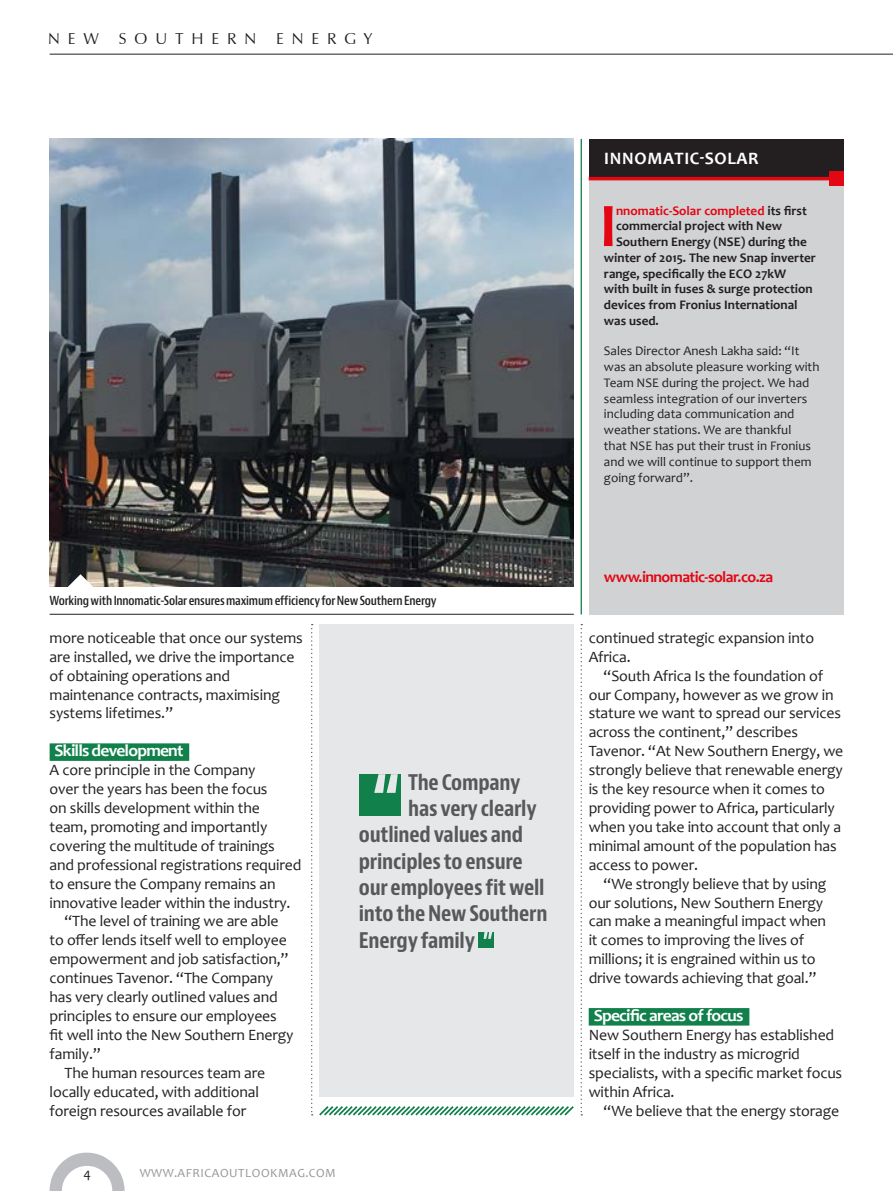
<style>
.page{position:relative;width:893px;height:1191px;background:#fff}
.page>*{position:absolute;margin:0;border:0;box-sizing:border-box;transform-origin:0 0}
.EDIT-MENTION-FIRST_P{font:700 62.65px "Candara";color:#e30613}
.Quote_Bernino_Sans_1{font:700 condensed 21px "Bernino Sans";letter-spacing:-.01em;color:#57585a}
.EDIT-MENTION-COMPANY{font:700 17.5px "Candara";letter-spacing:.04em;color:#fff}
.AO_CROSSHEAD_new{font:700 16.97px "Candara";letter-spacing:-.045em;color:#fff}
.AO_BODY_COPY{font:15.75px/18.9px "Candara";letter-spacing:-.01em;color:#231f20}
.AO_BODY_PARA_1{font:15.75px/18.9px "Candara";letter-spacing:-.01em;color:#231f20}
.EDIT-MENTION-website{font:700 15.75px "Candara";letter-spacing:-.035em;color:#e30613}
.t1{font:15.75px "Zapf Humanist 601 BT";letter-spacing:.5em;color:#231f20}
.t2{font:14px "Candara";color:#231f20}
.EDIT-MENTION-TEXT{font:13.12px/15.8px "Candara";color:#231f20}
.EDIT-MENTION-FIRST_P-2{font:700 13.12px "Candara";color:#231f20}
.EDIT-MENTION-FIRST_P-3{font:700 13.12px "Candara";color:#e30613}
.t3{font:12.42px "Candara";letter-spacing:.045em;color:#939598}
.caption___RULE{font:600 condensed 12.25px "Bernino Sans";letter-spacing:-.015em;color:#231f20}
.s1{color:#231f20}
</style>
<div class="page">
<svg style="left:50px;top:1152px;width:75px;height:39px"></svg>
<div style="left:589px;top:139px;width:254px;height:475px;background:#d1d2d4"></div>
<div style="left:589px;top:139px;width:254px;height:40px;background:#231f20"></div>
<hr style="left:589px;top:177px;width:247px;height:3px;background:#e30613">
<div style="left:829px;top:172px;width:14px;height:14px;background:#e30613"></div>
<div style="left:50px;top:743px;width:139px;height:18px;background:#11804b"></div>
<div style="left:589px;top:1008px;width:160px;height:17px;background:#11804b"></div>
<hr style="left:581px;top:139px;width:1px;height:475px;background:#11804b">
<img style="left:50px;top:139px;width:524px;height:447px">
<hr style="left:50px;top:614px;width:524px;height:1px;background:#231f20">
<svg style="left:311px;top:624px;width:271px;height:492px;background:#e3e6e7"></svg>
<hr style="left:50px;top:54px;width:843px;height:1px;background:#231f20">
<svg style="left:68px;top:574px;width:25px;height:13px"></svg>
<p class="t1" style="left:48px;top:29px;width:52px">NEW</p>
<p class="t1" style="left:119px;top:29px;width:139px">SOUTHERN</p>
<p class="t1" style="left:276px;top:29px;width:98px">ENERGY</p>
<p class="caption___RULE" style="left:50px;top:593px;width:389px">Working with Innomatic-Solar ensures maximum efficiency for New Southern Energy</p>
<p class="AO_BODY_COPY" style="left:50px;top:628px;width:255px">more noticeable that once our systems are installed, we drive the importance of obtaining operations and maintenance contracts, maximising systems lifetimes.”</p>
<p class="AO_CROSSHEAD_new" style="left:55px;top:740px;width:130px">Skills development</p>
<p class="AO_BODY_PARA_1" style="left:50px;top:760px;width:253px">A core principle in the Company<br>over the years has been the focus<br>on skills development within the team, promoting and importantly covering the multitude of trainings and professional registrations required to ensure the Company remains an innovative leader within the industry.</p>
<p class="AO_BODY_COPY" style="left:50px;top:911px;width:245px;text-indent:15px">“The level of training we are able to offer lends itself well to employee empowerment and job satisfaction,” continues Tavenor. “The Company has very clearly outlined values and principles to ensure our employees fit well into the New Southern Energy family.”</p>
<p class="AO_BODY_COPY" style="left:50px;top:1063px;width:217px;text-indent:15px">The human resources team are locally educated, with additional foreign resources available for</p>
<p class="t2" style="left:84px;top:1164px;width:9px">4</p>
<p class="t3" style="left:140px;top:1165px;width:197px">WWW.AFRICAOUTLOOKMAG.COM</p>
<p class="Quote_Bernino_Sans_1" style="left:408px;top:769px;width:114px">The Company</p>
<p class="Quote_Bernino_Sans_1" style="left:408px;top:795px;width:130px">has very clearly</p>
<p class="Quote_Bernino_Sans_1" style="left:359px;top:822px;width:166px">outlined values and</p>
<p class="Quote_Bernino_Sans_1" style="left:359px;top:848px;width:165px">principles to ensure</p>
<p class="Quote_Bernino_Sans_1" style="left:359px;top:874px;width:187px">our employees fit well</p>
<p class="Quote_Bernino_Sans_1" style="left:359px;top:900px;width:190px">into the New Southern</p>
<p class="Quote_Bernino_Sans_1" style="left:359px;top:927px;width:118px">Energy family</p>
<p class="EDIT-MENTION-COMPANY" style="left:604px;top:147px;width:156px">INNOMATIC-SOLAR</p>
<p class="EDIT-MENTION-FIRST_P" style="left:599px;top:186px;width:19px">I</p>
<p class="EDIT-MENTION-FIRST_P-3" style="left:616px;top:202px;width:192px">nnomatic-Solar completed <span class="s1">its first</span></p>
<p class="EDIT-MENTION-FIRST_P-2" style="left:616px;top:218px;width:167px">commercial project with New</p>
<p class="EDIT-MENTION-FIRST_P-2" style="left:616px;top:233px;width:192px">Southern Energy (NSE) during the</p>
<p class="EDIT-MENTION-FIRST_P-2" style="left:604px;top:249px;width:213px">winter of 2015. The new Snap inverter</p>
<p class="EDIT-MENTION-FIRST_P-2" style="left:604px;top:265px;width:184px">range, specifically the ECO 27kW</p>
<p class="EDIT-MENTION-FIRST_P-2" style="left:604px;top:281px;width:210px">with built in fuses &amp; surge protection</p>
<p class="EDIT-MENTION-FIRST_P-2" style="left:604px;top:296px;width:195px">devices from Fronius International</p>
<p class="EDIT-MENTION-FIRST_P-2" style="left:604px;top:312px;width:56px">was used.</p>
<p class="EDIT-MENTION-TEXT" style="left:604px;top:343px;width:217px">Sales Director Anesh Lakha said: “It was an absolute pleasure working with Team NSE during the project. We had seamless integration of our inverters including data communication and weather stations. We are thankful<br>that NSE has put their trust in Fronius and we will continue to support them going forward”.</p>
<p class="EDIT-MENTION-website" style="left:604px;top:567px;width:171px">www.innomatic-solar.co.za</p>
<p class="AO_BODY_COPY" style="left:589px;top:628px;width:227px">continued strategic expansion into<br>Africa.</p>
<p class="AO_BODY_COPY" style="left:589px;top:666px;width:256px;text-indent:15px">“South Africa Is the foundation of our Company, however as we grow in stature we want to spread our services across the continent,” describes Tavenor. “At New Southern Energy, we strongly believe that renewable energy is the key resource when it comes to providing power to Africa, particularly when you take into account that only a minimal amount of the population has access to power.</p>
<p class="AO_BODY_COPY" style="left:589px;top:874px;width:239px;text-indent:15px">“We strongly believe that by using our solutions, New Southern Energy can make a meaningful impact when it comes to improving the lives of millions; it is engrained within us to drive towards achieving that goal.”</p>
<p class="AO_CROSSHEAD_new" style="left:594px;top:1004px;width:151px">Specific areas of focus</p>
<p class="AO_BODY_PARA_1" style="left:589px;top:1025px;width:255px">New Southern Energy has established itself in the industry as microgrid specialists, with a specific market focus within Africa.</p>
<p class="AO_BODY_COPY" style="left:604px;top:1100px;width:237px">“We believe that the energy storage</p>
</div>
